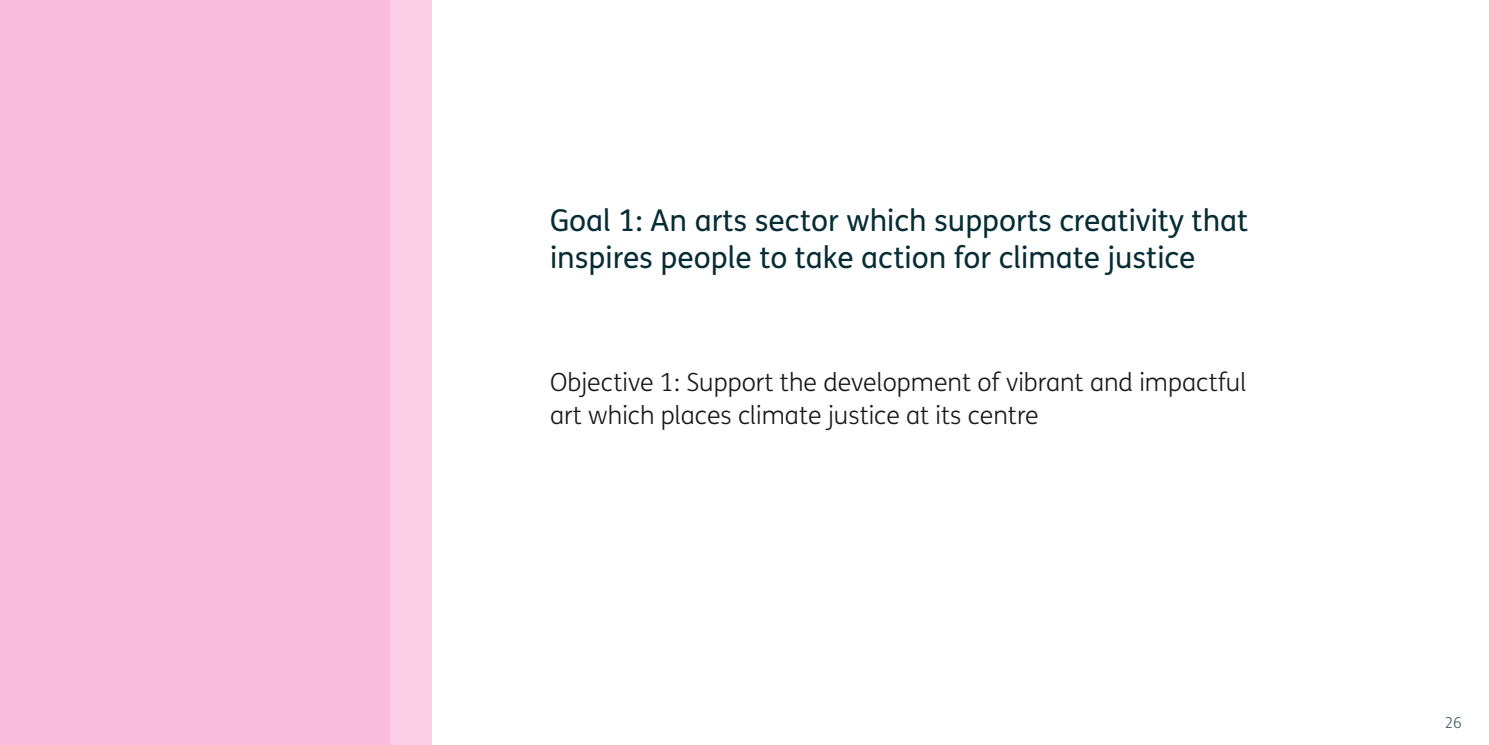
<style>
.page{position:relative;width:1489px;height:745px;background:#fff}
.page>*{position:absolute;margin:0;border:0;box-sizing:border-box;transform-origin:0 0}
.Heading_H2{font:30px/37.5px "FS Me";color:#072c36}
.Heading_H3{font:300 25px/32.5px "FS Me";color:#161717}
.t1{font:300 15px "FS Me";color:#39565e}
</style>
<div class="page">
<div style="left:0;top:0;width:432px;height:744px;background:linear-gradient(to bottom,#fccfe7,#fccfe7)"></div>
<div style="left:0;top:0;width:389px;height:744px;background:#fbbdde"></div>
<h3 class="Heading_H2" style="left:550px;top:201px;width:699px">Goal 1: An arts sector which supports creativity that inspires people to take action for climate justice</h3>
<p class="Heading_H3" style="left:550px;top:365px;width:698px">Objective 1: Support the development of vibrant and impactful art which places climate justice at its centre</p>
<p class="t1" style="left:1444px;top:712px;width:19px">26</p>
</div>
